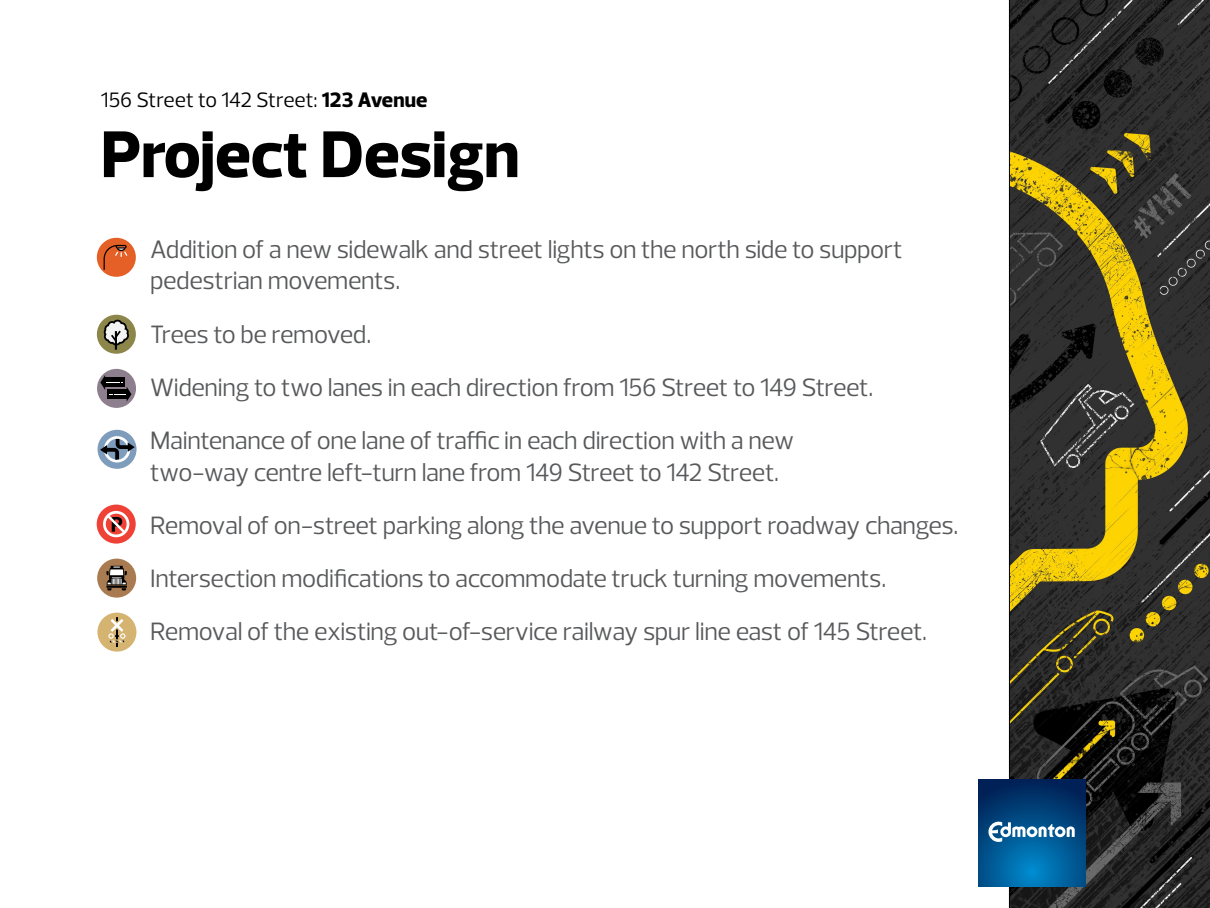
<style>
.page{position:relative;width:1210px;height:908px;background:#fff}
.page>*{position:absolute;margin:0;border:0;box-sizing:border-box;transform-origin:0 0}
.t1{font:800 67.2px "Prelo";color:#000}
.t2{font:25.55px/53.1px "Prelo";letter-spacing:-.02em;color:#58595b}
.t3{font:21.21px "Prelo";letter-spacing:-.01em;color:#000}
.s1{font-weight:800}
</style>
<div class="page">
<svg style="left:1009px;top:0;width:201px;height:907px;background:#433e26"></svg>
<svg style="left:978px;top:779px;width:107px;height:107px;background:#004b85"></svg>
<svg style="left:988px;top:821px;width:86px;height:20px"></svg>
<div style="left:97px;top:238px;width:39px;height:39px;background:#e46026;border-radius:50%"></div>
<svg style="left:104px;top:245px;width:23px;height:25px"></svg>
<div style="left:97px;top:314px;width:39px;height:39px;background:#8c864b;border-radius:50%"></div>
<svg style="left:104px;top:319px;width:25px;height:30px"></svg>
<div style="left:97px;top:369px;width:39px;height:39px;background:#8d7f8d;border-radius:50%"></div>
<svg style="left:100px;top:375px;width:31px;height:26px"></svg>
<div style="left:98px;top:429px;width:38px;height:39px;background:#7e9cbb;border-radius:50%"></div>
<svg style="left:100px;top:436px;width:35px;height:26px"></svg>
<div style="left:97px;top:504px;width:39px;height:39px;background:#ef4136;border-radius:50%"></div>
<svg style="left:103px;top:510px;width:26px;height:27px"></svg>
<div style="left:97px;top:558px;width:39px;height:39px;background:#a97b50;border-radius:50%"></div>
<svg style="left:106px;top:565px;width:21px;height:25px"></svg>
<div style="left:97px;top:612px;width:39px;height:39px;background:#d5b472;border-radius:50%"></div>
<svg style="left:108px;top:617px;width:17px;height:30px"></svg>
<p class="t3" style="left:101px;top:86px;width:328px">156 Street to 142 Street: <span class="s1">123 Avenue</span></p>
<h1 class="t1" style="left:101px;top:113px;width:420px">Project Design</h1>
<p class="t2" style="left:150px;top:234px;width:754px;line-height:31.5px">Addition of a new sidewalk and street lights on the north side to support pedestrian movements.</p>
<p class="t2" style="left:150px;top:307px;width:724px">Trees to be removed.<br>Widening to two lanes in each direction from 156 Street to 149 Street.<br>Maintenance of one lane of traffic in each direction with a new</p>
<p class="t2" style="left:150px;top:445px;width:810px">two-way centre left-turn lane from 149 Street to 142 Street.<br>Removal of on-street parking along the avenue to support roadway changes.<br>Intersection modifications to accommodate truck turning movements.<br>Removal of the existing out-of-service railway spur line east of 145 Street.</p>
</div>
